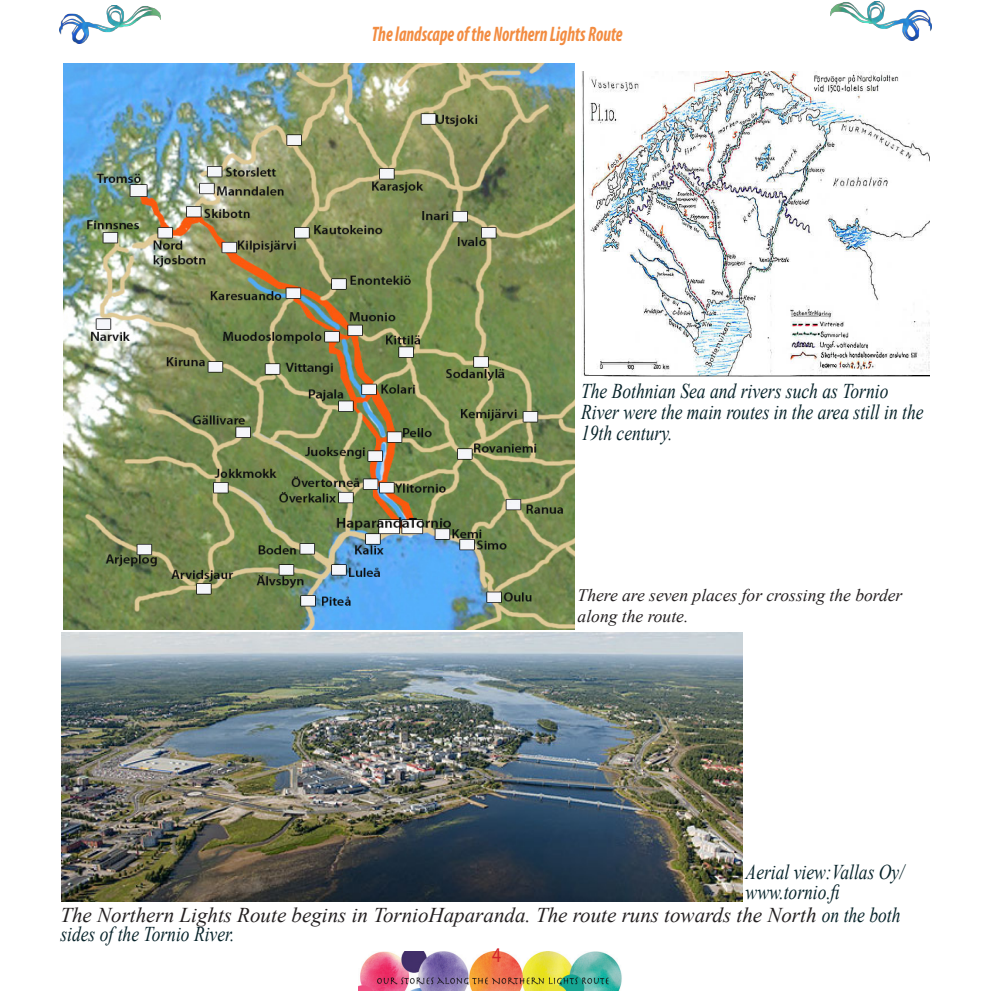
<style>
.page{position:relative;width:993px;height:993px;background:#fff}
.page>*{position:absolute;margin:0;border:0;box-sizing:border-box;transform-origin:0 0}
.t1{font:italic 21px/21px "Times New Roman";color:#07232a;scale:.83 1}
.t2{font:italic 21px/19.2px "Times New Roman";color:#231f20}
.t3{font:italic 700 condensed 21px "Myriad Pro";color:#f28c41;scale:.83 1}
.t4{font:21px "Myriad Pro";color:#d1232a;scale:.83 1}
.Body_2{font:italic 17.5px/21px "Times New Roman";color:#231f20}
.s1{color:#07232a}
</style>
<div class="page">
<img style="left:359px;top:951px;width:263px;height:38px">
<img style="left:59px;top:5px;width:101px;height:38px">
<img style="left:830px;top:2px;width:101px;height:38px">
<img style="left:63px;top:63px;width:511px;height:566px">
<img style="left:582px;top:71px;width:347px;height:305px">
<img style="left:62px;top:632px;width:679px;height:269px">
<p class="t3" style="left:372px;top:21px;width:303px">The landscape of the Northern Lights Route</p>
<p class="t1" style="left:581px;top:379px;width:414px">The Bothnian Sea and rivers such as Tornio<br>River were the main routes in the area still in the<br>19th century.</p>
<p class="Body_2" style="left:577px;top:584px;width:326px">There are seven places for crossing the border along the route.</p>
<p class="t1" style="left:745px;top:862px;width:192px;line-height:19.2px">Aerial view:Vallas Oy/ www.tornio.fi</p>
<p class="t2" style="left:60px;top:904px;width:841px">The Northern Lights Route begins in TornioHaparanda. The route runs towards the North <span class="s1">on the both sides of the Tornio River.</span></p>
<p class="t4" style="left:492px;top:942px;width:12px">4</p>
</div>
